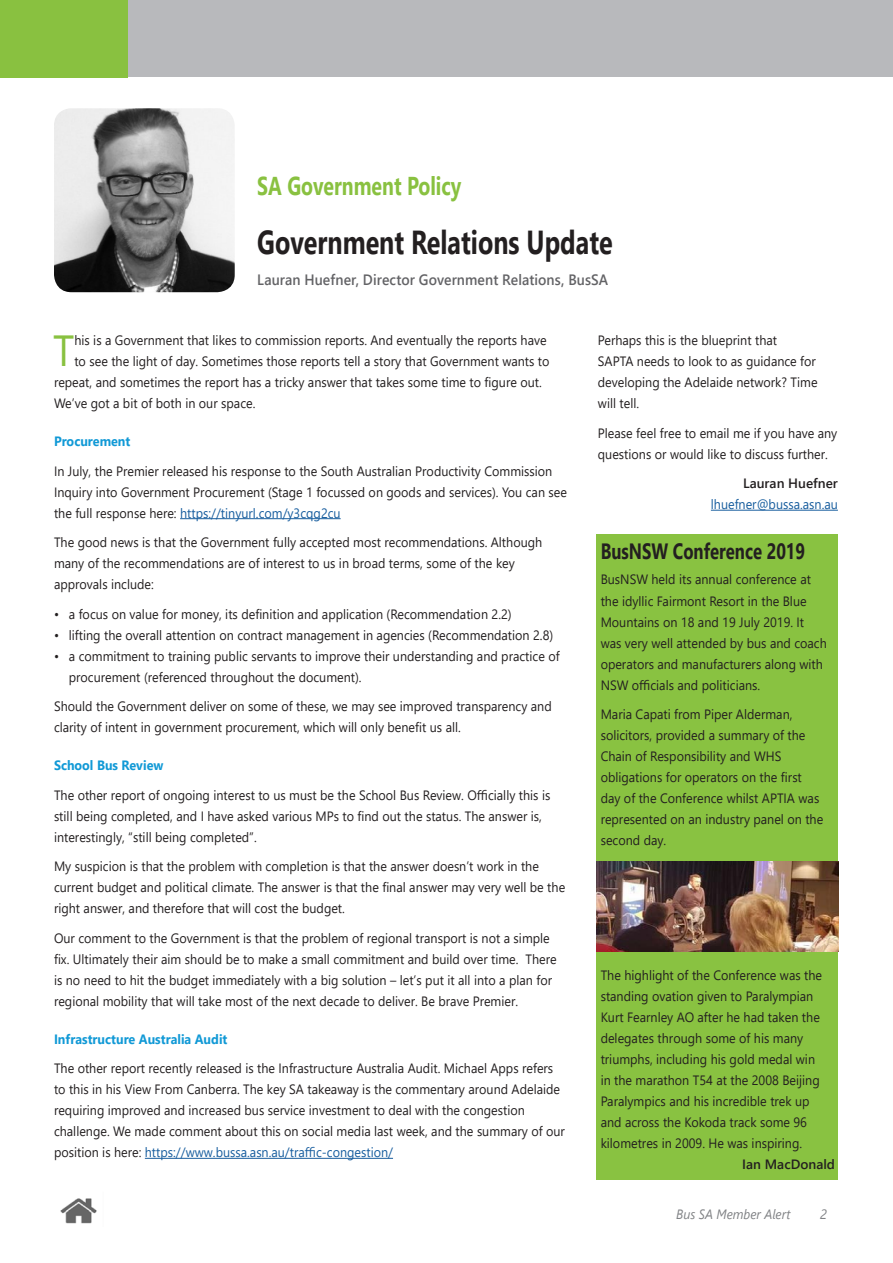
<style>
.page{position:relative;width:893px;height:1263px;background:#fff}
.page>*{position:absolute;margin:0;border:0;box-sizing:border-box;transform-origin:0 0}
.Drop_cap_first_par{font:43.5px "Segoe UI";color:#89c140;scale:.93 1}
.Main_page_header{font:700 33.15px "Segoe UI";color:#231f20;scale:.76 1}
.Main_head_page_topic{font:700 25.8px "Segoe UI";color:#89c140;scale:.76 1}
.Main_page_header-2{font:700 22.2px "Segoe UI";color:#231f20;scale:.76 1}
.Main_head_name_of_pe{font:600 15px "Segoe UI";letter-spacing:.005em;color:#636366;scale:.93 1}
.Drop_cap_first_par-2{font:13.5px/21px "Segoe UI";color:#231f20;scale:.93 1}
.In_story_header{font:700 13.5px "Segoe UI";color:#1199d6;scale:.93 1}
.Signature{font:13.5px/21px "Segoe UI";color:#175d9e;text-align:right;scale:.93 1}
.t1{font:italic 13.5px "Segoe UI";color:#808285;scale:.93 1}
.t2{font:600 13.5px "Segoe UI";color:#231f20}
.s1{color:#175d9e}
.s2{font-weight:600;color:#231f20}
</style>
<div class="page">
<img style="left:60px;top:1198px;width:37px;height:26px">
<div style="left:128px;top:0;width:765px;height:77px;background:#b8b9bc"></div>
<div style="left:0;top:0;width:128px;height:77px;background:#89c140"></div>
<hr style="left:180px;top:518px;width:161px;height:1px;background:#175d9e">
<hr style="left:145px;top:1158px;width:248px;height:1px;background:#175d9e">
<hr style="left:711px;top:510px;width:127px;height:1px;background:#175d9e">
<img style="left:54px;top:108px;width:181px;height:184px">
<div style="left:596px;top:534px;width:242px;height:645px;background:#89c241"></div>
<img style="left:596px;top:861px;width:242px;height:91px">
<p class="Main_head_page_topic" style="left:257px;top:162px;width:270px">SA Government Policy</p>
<p class="Main_page_header" style="left:257px;top:210px;width:469px">Government Relations Update</p>
<p class="Main_head_name_of_pe" style="left:257px;top:265px;width:379px">Lauran Huefner, Director Government Relations, BusSA</p>
<p class="Drop_cap_first_par" style="left:53px;top:309px;width:24px">T</p>
<p class="Drop_cap_first_par-2" style="left:74px;top:328px;width:509px">his is a Government that likes to commission reports. And eventually the reports have</p>
<p class="Drop_cap_first_par-2" style="left:74px;top:349px;width:512px">to see the light of day. Sometimes those reports tell a story that Government wants to</p>
<p class="Drop_cap_first_par-2" style="left:54px;top:370px;width:526px">repeat, and sometimes the report has a tricky answer that takes some time to figure out.</p>
<p class="Drop_cap_first_par-2" style="left:54px;top:391px;width:218px">We’ve got a bit of both in our space.</p>
<p class="In_story_header" style="left:54px;top:428px;width:84px">Procurement</p>
<p class="Drop_cap_first_par-2" style="left:54px;top:459px;width:553px">In July, the Premier released his response to the South Australian Productivity Commission<br>Inquiry into Government Procurement (Stage 1 focussed on goods and services). You can see the full response here: <span class="s1">https://tinyurl.com/y3cqg2cu</span></p>
<p class="Drop_cap_first_par-2" style="left:54px;top:530px;width:527px">The good news is that the Government fully accepted most recommendations. Although many of the recommendations are of interest to us in broad terms, some of the key approvals include:</p>
<p class="Drop_cap_first_par-2" style="left:54px;top:602px;width:494px">• a focus on value for money, its definition and application (Recommendation 2.2)</p>
<p class="Drop_cap_first_par-2" style="left:54px;top:623px;width:538px">• lifting the overall attention on contract management in agencies (Recommendation 2.8)</p>
<p class="Drop_cap_first_par-2" style="left:69px;top:644px;width:529px;text-indent:-15px">• a commitment to training public servants to improve their understanding and practice of procurement (referenced throughout the document).</p>
<p class="Drop_cap_first_par-2" style="left:54px;top:694px;width:537px">Should the Government deliver on some of these, we may see improved transparency and clarity of intent in government procurement, which will only benefit us all.</p>
<p class="In_story_header" style="left:54px;top:752px;width:119px">School Bus Review</p>
<p class="Drop_cap_first_par-2" style="left:54px;top:783px;width:535px">The other report of ongoing interest to us must be the School Bus Review. Officially this is still being completed, and I have asked various MPs to find out the status. The answer is, interestingly, “still being completed”.</p>
<p class="Drop_cap_first_par-2" style="left:54px;top:854px;width:551px">My suspicion is that the problem with completion is that the answer doesn’t work in the current budget and political climate. The answer is that the final answer may very well be the right answer, and therefore that will cost the budget.</p>
<p class="Drop_cap_first_par-2" style="left:54px;top:926px;width:542px">Our comment to the Government is that the problem of regional transport is not a simple fix. Ultimately their aim should be to make a small commitment and build over time. There is no need to hit the budget immediately with a big solution – let’s put it all into a plan for regional mobility that will take most of the next decade to deliver. Be brave Premier.</p>
<p class="In_story_header" style="left:54px;top:1026px;width:188px">Infrastructure Australia Audit</p>
<p class="Drop_cap_first_par-2" style="left:54px;top:1057px;width:551px">The other report recently released is the Infrastructure Australia Audit. Michael Apps refers to this in his View From Canberra. The key SA takeaway is the commentary around Adelaide requiring improved and increased bus service investment to deal with the congestion challenge. We made comment about this on social media last week, and the summary of our position is here: <span class="s1">https://www.bussa.asn.au/traffic-congestion/</span></p>
<p class="Drop_cap_first_par-2" style="left:598px;top:328px;width:238px">Perhaps this is the blueprint that<br>SAPTA needs to look to as guidance for developing the Adelaide network? Time will tell.</p>
<p class="Drop_cap_first_par-2" style="left:598px;top:421px;width:259px">Please feel free to email me if you have any questions or would like to discuss further.</p>
<p class="Signature" style="left:711px;top:471px;width:138px"><span class="s2">Lauran Huefner </span>lhuefner@bussa.asn.au</p>
<p class="Main_page_header-2" style="left:601px;top:530px;width:271px">BusNSW Conference 2019</p>
<p class="Drop_cap_first_par-2" style="left:601px;top:568px;width:245px">BusNSW held its annual conference at the idyllic Fairmont Resort in the Blue Mountains on 18 and 19 July 2019. It was very well attended by bus and coach operators and manufacturers along with NSW officials and politicians.</p>
<p class="Drop_cap_first_par-2" style="left:601px;top:702px;width:241px">Maria Capati from Piper Alderman, solicitors, provided a summary of the Chain of Responsibility and WHS obligations for operators on the first day of the Conference whilst APTIA was represented on an industry panel on the second day.</p>
<p class="Drop_cap_first_par-2" style="left:601px;top:963px;width:240px">The highlight of the Conference was the</p>
<p class="Drop_cap_first_par-2" style="left:601px;top:984px;width:230px">standing ovation given to Paralympian</p>
<p class="Drop_cap_first_par-2" style="left:601px;top:1005px;width:237px">Kurt Fearnley AO after he had taken the</p>
<p class="Drop_cap_first_par-2" style="left:601px;top:1026px;width:219px">delegates through some of his many</p>
<p class="Drop_cap_first_par-2" style="left:601px;top:1047px;width:232px">triumphs, including his gold medal win</p>
<p class="Drop_cap_first_par-2" style="left:601px;top:1068px;width:237px">in the marathon T54 at the 2008 Beijing</p>
<p class="Drop_cap_first_par-2" style="left:601px;top:1089px;width:226px">Paralympics and his incredible trek up</p>
<p class="Drop_cap_first_par-2" style="left:601px;top:1110px;width:223px">and across the Kokoda track some 96</p>
<p class="Drop_cap_first_par-2" style="left:601px;top:1131px;width:218px">kilometres in 2009. He was inspiring.</p>
<p class="t2" style="left:742px;top:1151px;width:94px">Ian MacDonald</p>
<p class="t1" style="left:676px;top:1201px;width:124px">Bus SA Member Alert</p>
<p class="t1" style="left:820px;top:1201px;width:9px">2</p>
</div>
